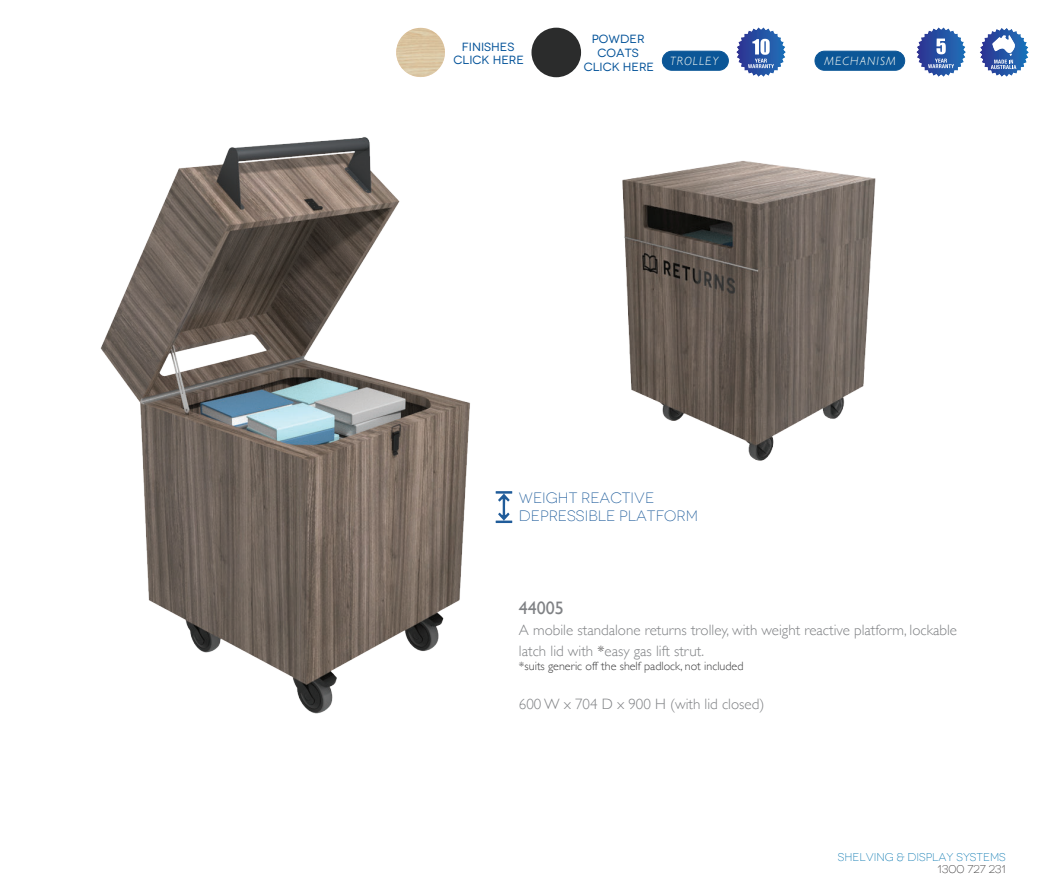
<style>
.page{position:relative;width:1063px;height:893px;background:#fff}
.page>*{position:absolute;margin:0;border:0;box-sizing:border-box;transform-origin:0 0}
.t1{font:18px "Gill Sans";color:#808285}
.t2{font:300 15px/21px "Gill Sans";color:#808285}
.t3{font:300 expanded 15px/18px "Novecento";color:#1a5999}
.t4{font:300 12px "Gill Sans";color:#3e3e3f}
.t5{font:italic 300 12px "Gill Sans";letter-spacing:.09em;color:#fbfcf4}
.t6{font:expanded 11.85px/13.8px "Novecento";color:#015198;text-align:center}
.t7{font:300 expanded 11.25px "Novecento";color:#0073ae}
.t8{font:300 expanded 11.25px "Novecento";color:#2a2829}
.s1{color:#403f3f}
</style>
<div class="page">
<svg style="left:496px;top:491px;width:16px;height:32px"></svg>
<img style="left:100px;top:137px;width:370px;height:577px">
<img style="left:622px;top:160px;width:254px;height:301px">
<img style="left:396px;top:28px;width:49px;height:49px;border-radius:24px">
<div style="left:815px;top:51px;width:90px;height:19px;background:#0b5697;border-radius:10px"></div>
<div style="left:815px;top:51px;width:90px;height:20px;border:1px solid #0b5697;border-radius:10px"></div>
<div style="left:662px;top:51px;width:66px;height:19px;background:#0b5697;border-radius:10px"></div>
<div style="left:662px;top:51px;width:67px;height:20px;border:1px solid #0b5697;border-radius:10px"></div>
<svg style="left:916px;top:27px;width:50px;height:50px"></svg>
<svg style="left:980px;top:28px;width:49px;height:49px"></svg>
<svg style="left:736px;top:27px;width:50px;height:50px"></svg>
<div style="left:531px;top:28px;width:50px;height:49px;background:#2b2c2c;border-radius:50%"></div>
<p class="t6" style="left:454px;top:40px;width:72px">FINISHES<br>CLICK HERE</p>
<p class="t6" style="left:584px;top:32px;width:72px">POWDER<br>COATS<br>CLICK HERE</p>
<p class="t5" style="left:670px;top:53px;width:50px">TROLLEY</p>
<p class="t5" style="left:824px;top:53px;width:73px">MECHANISM</p>
<p class="t3" style="left:519px;top:489px;width:181px">WEIGHT REACTIVE<br>DEPRESSIBLE PLATFORM</p>
<p class="t1" style="left:519px;top:597px;width:46px">44005</p>
<p class="t2" style="left:519px;top:621px;width:440px">A mobile standalone returns trolley, with weight reactive platform, lockable latch lid with <span class="s1">*</span>easy gas lift strut.</p>
<p class="t4" style="left:519px;top:661px;width:226px">*suits generic off the shelf padlock, not included</p>
<p class="t2" style="left:519px;top:695px;width:247px">600 W x 704 D x 900 H (with lid closed)</p>
<p class="t7" style="left:838px;top:851px;width:169px">SHELVING &amp; DISPLAY SYSTEMS</p>
<p class="t8" style="left:938px;top:863px;width:70px">1300 727 231</p>
</div>
